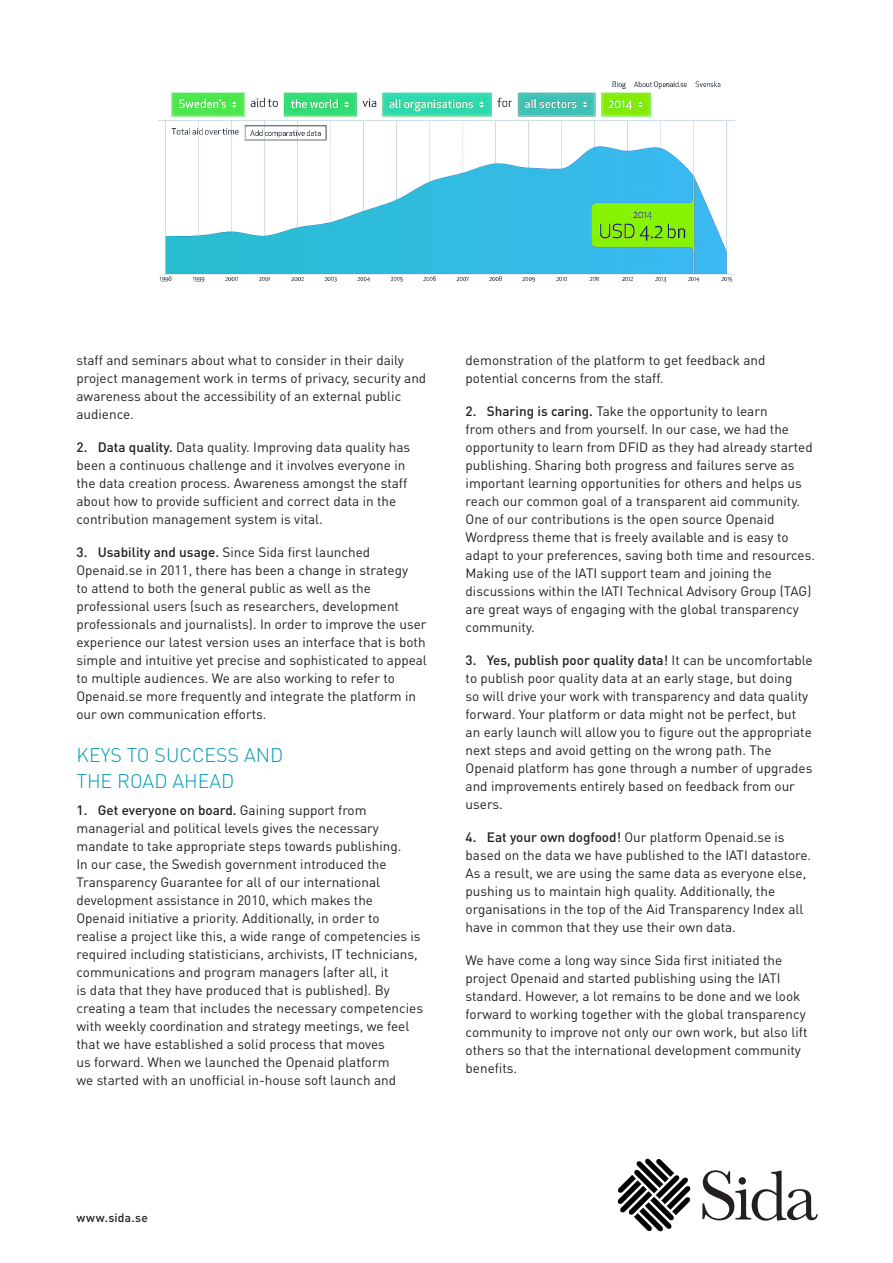
<style>
.page{position:relative;width:893px;height:1263px;background:#fff}
.page>*{position:absolute;margin:0;border:0;box-sizing:border-box;transform-origin:0 0}
.t1{font:300 19.5px "DIN Pro";color:#009cb4}
.t2{font:13.5px/18px "DIN Pro";color:#231f20}
.Bildtext{font:500 12px "DIN Pro";letter-spacing:.02em;color:#231f20}
.s1{font-weight:500}
</style>
<div class="page">
<img style="left:158px;top:81px;width:577px;height:201px">
<svg style="left:618px;top:1158px;width:73px;height:73px"></svg>
<svg style="left:702px;top:1170px;width:116px;height:51px"></svg>
<p class="t2" style="left:76px;top:351px;width:351px">staff and seminars about what to consider in their daily project management work in terms of privacy, security and awareness about the accessibility of an external public audience.</p>
<p class="t2" style="left:76px;top:437px;width:335px"><span class="s1">2. Data quality.</span> Data quality. Improving data quality has been a continuous challenge and it involves everyone in the data creation process. Awareness amongst the staff about how to provide sufficient and correct data in the contribution management system is vital.</p>
<p class="t2" style="left:76px;top:542px;width:295px"><span class="s1">3. Usability and usage.</span> Since Sida first launched</p>
<p class="t2" style="left:76px;top:560px;width:352px">Openaid.se in 2011, there has been a change in strategy<br>to attend to both the general public as well as the professional users (such as researchers, development professionals and journalists). In order to improve the user experience our latest version uses an interface that is both simple and intuitive yet precise and sophisticated to appeal to multiple audiences. We are also working to refer to Openaid.se more frequently and integrate the platform in our own communication efforts.</p>
<p class="t1" style="left:76px;top:742px;width:208px">KEYS TO SUCCESS AND</p>
<p class="t1" style="left:76px;top:767px;width:160px">THE ROAD AHEAD</p>
<p class="t2" style="left:76px;top:800px;width:348px"><span class="s1">1. Get everyone on board.</span> Gaining support from managerial and political levels gives the necessary mandate to take appropriate steps towards publishing.<br>In our case, the Swedish government introduced the Transparency Guarantee for all of our international development assistance in 2010, which makes the Openaid initiative a priority. Additionally, in order to realise a project like this, a wide range of competencies is required including statisticians, archivists, IT technicians, communications and program managers (after all, it<br>is data that they have produced that is published). By creating a team that includes the necessary competencies with weekly coordination and strategy meetings, we feel that we have established a solid process that moves<br>us forward. When we launched the Openaid platform<br>we started with an unofficial in-house soft launch and</p>
<p class="t2" style="left:466px;top:351px;width:301px">demonstration of the platform to get feedback and potential concerns from the staff.</p>
<p class="t2" style="left:466px;top:401px;width:351px"><span class="s1">2. Sharing is caring.</span> Take the opportunity to learn<br>from others and from yourself. In our case, we had the opportunity to learn from DFID as they had already started publishing. Sharing both progress and failures serve as important learning opportunities for others and helps us reach our common goal of a transparent aid community.<br>One of our contributions is the open source Openaid Wordpress theme that is freely available and is easy to adapt to your preferences, saving both time and resources.<br>Making use of the IATI support team and joining the discussions within the IATI Technical Advisory Group (TAG) are great ways of engaging with the global transparency community.</p>
<p class="t2" style="left:466px;top:650px;width:349px"><span class="s1">3. Yes, publish poor quality data!</span> It can be uncomfortable to publish poor quality data at an early stage, but doing<br>so will drive your work with transparency and data quality forward. Your platform or data might not be perfect, but an early launch will allow you to figure out the appropriate next steps and avoid getting on the wrong path. The Openaid platform has gone through a number of upgrades and improvements entirely based on feedback from our users.</p>
<p class="t2" style="left:466px;top:827px;width:347px"><span class="s1">4. Eat your own dogfood!</span> Our platform Openaid.se is based on the data we have published to the IATI datastore.<br>As a result, we are using the same data as everyone else, pushing us to maintain high quality. Additionally, the organisations in the top of the Aid Transparency Index all have in common that they use their own data.</p>
<p class="t2" style="left:466px;top:950px;width:343px">We have come a long way since Sida first initiated the project Openaid and started publishing using the IATI standard. However, a lot remains to be done and we look forward to working together with the global transparency community to improve not only our own work, but also lift others so that the international development community benefits.</p>
<p class="Bildtext" style="left:76px;top:1209px;width:73px">www.sida.se</p>
</div>
